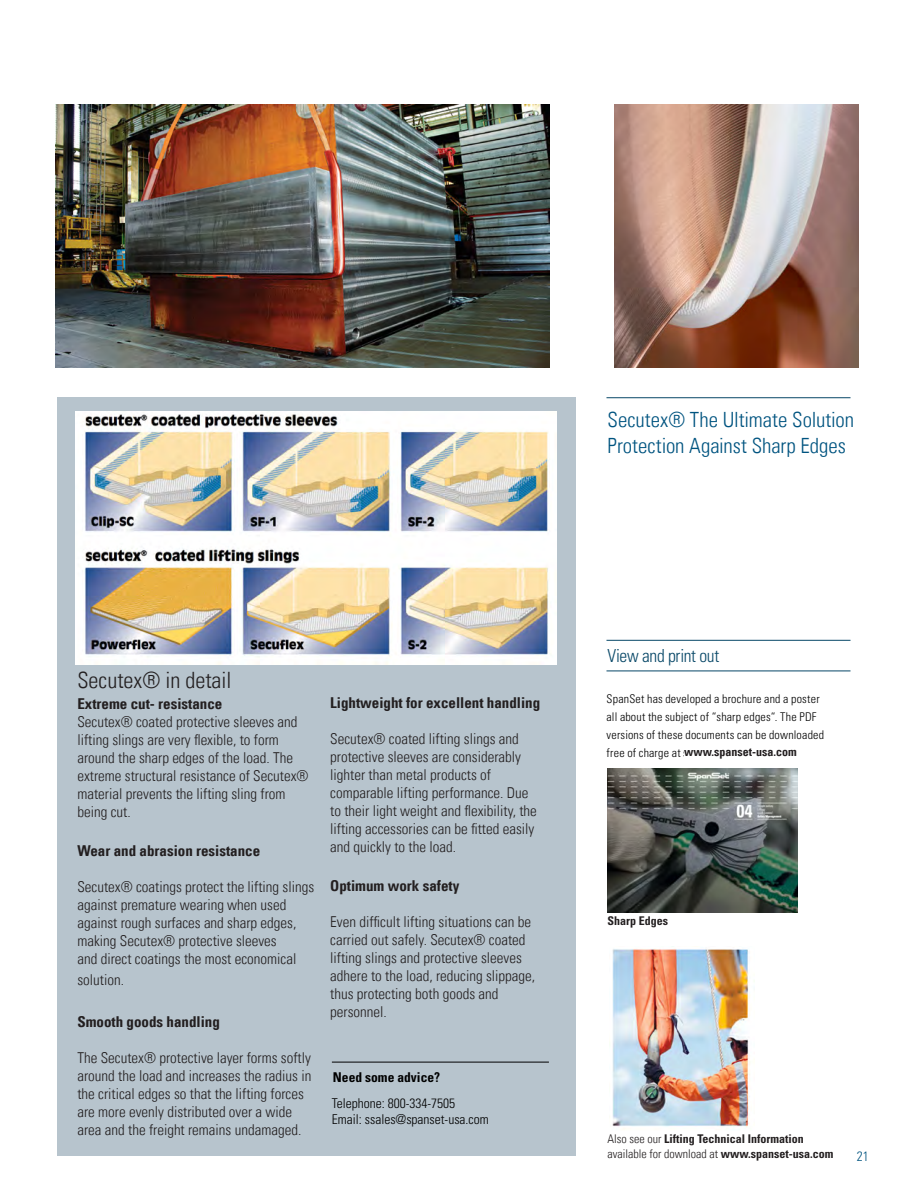
<style>
.page{position:relative;width:918px;height:1188px;background:#fff}
.page>*{position:absolute;margin:0;border:0;box-sizing:border-box;transform-origin:0 0}
.t1{font:300 condensed 22.5px "Univers LT";color:#231f20}
.Paragraph_Style44{font:300 condensed 21px "Univers LT";letter-spacing:-.005em;color:#005480}
.t2{font:300 condensed 18px "Univers";letter-spacing:-.015em;color:#074767}
.t3{font:300 condensed 15px/18px "Univers LT";color:#231f20}
.t4{font:700 condensed 15px "Univers LT";color:#231f20}
.t5{font:300 condensed 13.5px/16.5px "Univers";color:#000}
.t6{font:700 condensed 13.5px "Univers";color:#000}
.t7{font:300 condensed 13.5px "Univers LT Std";color:#005480}
.t8{font:300 condensed 12px/18px "Univers";letter-spacing:.015em;color:#000}
.t9{font:700 condensed 12px/14.4px "Univers";color:#231f20}
.t10{font:700 condensed 12px "Univers LT";color:#231f20}
.s1{font-weight:700}
.s2{font-family:"Univers LT";font-weight:300}
</style>
<div class="page">
<div style="left:58px;top:397px;width:518px;height:759px;background:#b7c4cd"></div>
<img style="left:615px;top:104px;width:244px;height:264px">
<img style="left:55px;top:104px;width:494px;height:263px">
<hr style="left:606px;top:397px;width:245px;height:1px;background:#074767">
<hr style="left:606px;top:671px;width:245px;height:1px;background:#074767">
<hr style="left:606px;top:640px;width:245px;height:1px;background:#074767">
<hr style="left:332px;top:1062px;width:217px;height:1px;background:#000">
<img style="left:76px;top:411px;width:480px;height:254px">
<img style="left:608px;top:768px;width:190px;height:144px">
<img style="left:612px;top:949px;width:138px;height:181px">
<p class="Paragraph_Style44" style="left:608px;top:407px;width:248px">Secutex® The Ultimate Solution</p>
<p class="Paragraph_Style44" style="left:608px;top:433px;width:240px">Protection Against Sharp Edges</p>
<p class="t1" style="left:77px;top:667px;width:156px">Secutex® in detail</p>
<p class="t4" style="left:77px;top:695px;width:146px">Extreme cut- resistance</p>
<p class="t3" style="left:77px;top:713px;width:233px">Secutex® coated protective sleeves and lifting slings are very flexible, to form around the sharp edges of the load. The extreme structural resistance of Secutex® material prevents the lifting sling from being cut.</p>
<p class="t4" style="left:77px;top:842px;width:184px">Wear and abrasion resistance</p>
<p class="t3" style="left:77px;top:878px;width:238px">Secutex® coatings protect the lifting slings against premature wearing when used against rough surfaces and sharp edges, making Secutex® protective sleeves<br>and direct coatings the most economical</p>
<p class="t3" style="left:77px;top:971px;width:48px">solution.</p>
<p class="t4" style="left:77px;top:1013px;width:144px">Smooth goods handling</p>
<p class="t3" style="left:77px;top:1049px;width:236px">The Secutex® protective layer forms softly around the load and increases the radius in the critical edges so that the lifting forces are more evenly distributed over a wide area and the freight remains undamaged.</p>
<p class="t4" style="left:330px;top:693px;width:212px">Lightweight for excellent handling</p>
<p class="t3" style="left:330px;top:730px;width:208px">Secutex® coated lifting slings and protective sleeves are considerably lighter than metal products of comparable lifting performance. Due to their light weight and flexibility, the lifting accessories can be fitted easily and quickly to the load.</p>
<p class="t4" style="left:330px;top:876px;width:131px">Optimum work safety</p>
<p class="t3" style="left:330px;top:913px;width:206px">Even difficult lifting situations can be carried out safely. Secutex® coated lifting slings and protective sleeves adhere to the load, reducing slippage, thus protecting both goods and personnel.</p>
<p class="t6" style="left:333px;top:1069px;width:109px">Need some advice?</p>
<p class="t5" style="left:332px;top:1095px;width:158px">Telephone: 800-334-7505<br>Email: ssales@spanset-usa.com</p>
<p class="t2" style="left:608px;top:644px;width:113px">View and print out</p>
<p class="t8" style="left:607px;top:689px;width:219px">SpanSet has developed a brochure and a poster all about the subject of “sharp edges“. The PDF versions of these documents can be downloaded free of charge at <span class="s1">spanset.de/katalog.html</span>.</p>
<p class="t10" style="left:684px;top:744px;width:114px">www.spanset-usa.com</p>
<p class="t9" style="left:607px;top:914px;width:62px">Sharp Edges</p>
<p class="t9" style="left:607px;top:1132px;width:228px"><span class="s2">Also see our</span> Lifting Technical Information <span class="s2">available for download at</span> www.spanset-usa.com</p>
<p class="t7" style="left:857px;top:1149px;width:14px">21</p>
</div>
